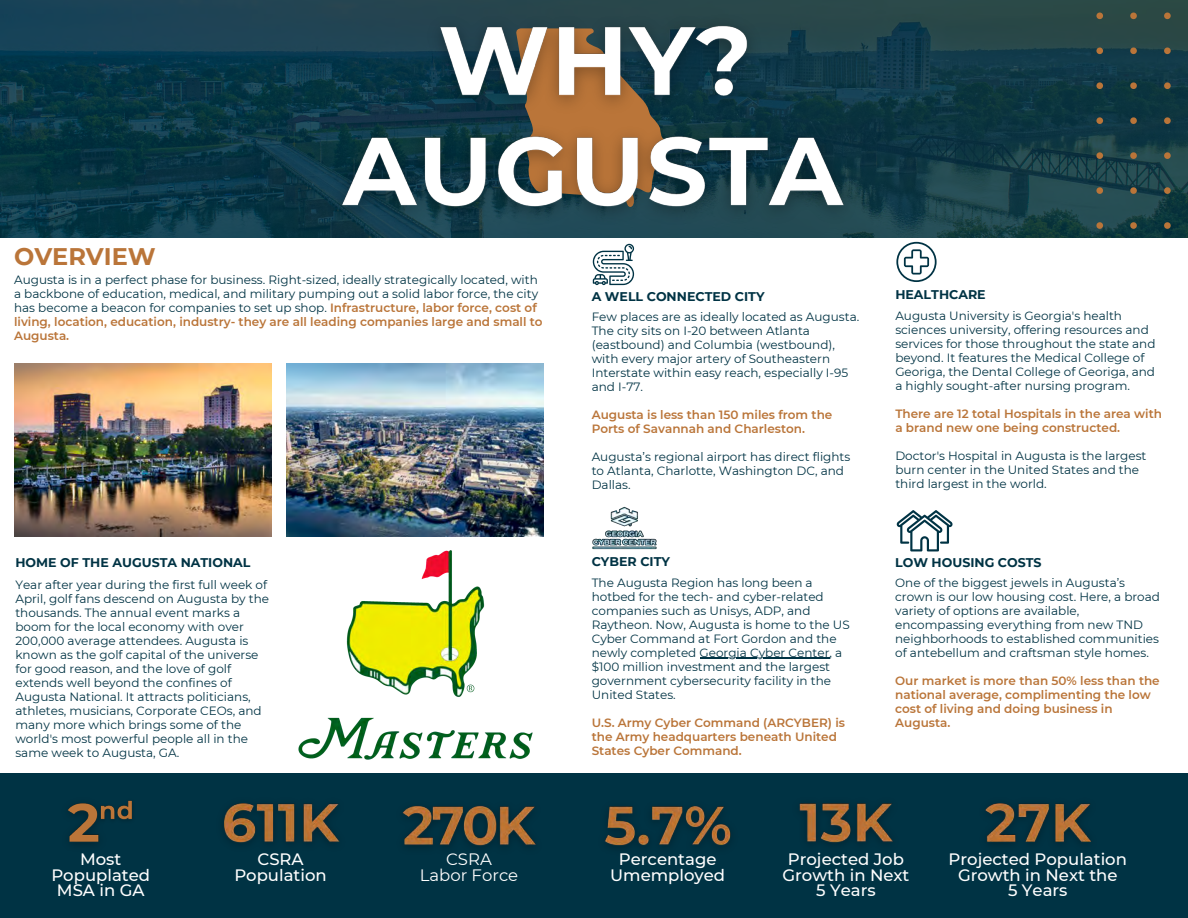
<style>
.page{position:relative;width:1188px;height:918px;background:#fff}
.page>*{position:absolute;margin:0;border:0;box-sizing:border-box;transform-origin:0 0}
.t1{font:700 24px "Montserrat";color:#ba7539}
.t2{font:500 16.5px/15.8px "Montserrat";color:#fff;text-align:center}
.t3{font:16.5px "Montserrat";color:#fff}
.t4{font:700 12.6px "Montserrat";color:#034}
.t5{font:12px/14px "Montserrat";color:#034}
.t6{font:600 12px/14px "Montserrat";color:#ba7539}
.s1{font-weight:600;color:#ba7539}
</style>
<div class="page">
<svg style="left:0;top:0;width:1188px;height:238px;background:#123b48"></svg>
<svg style="left:1096px;top:0;width:89px;height:229px;background:#204145"></svg>
<div style="left:0;top:773px;width:1188px;height:145px;background:#034"></div>
<svg style="left:593px;top:244px;width:41px;height:41px"></svg>
<svg style="left:896px;top:242px;width:41px;height:40px"></svg>
<img style="left:592px;top:506px;width:65px;height:44px">
<svg style="left:896px;top:510px;width:57px;height:41px"></svg>
<img style="left:14px;top:363px;width:258px;height:173px">
<img style="left:286px;top:363px;width:258px;height:173px">
<img style="left:317px;top:112px;width:553px;height:124px">
<img style="left:414px;top:2px;width:358px;height:123px">
<hr style="left:700px;top:658px;width:130px;height:1px;background:#034">
<img style="left:68px;top:803px;width:31px;height:41px">
<img style="left:223px;top:803px;width:117px;height:40px">
<img style="left:402px;top:805px;width:134px;height:42px">
<img style="left:605px;top:806px;width:126px;height:41px">
<img style="left:799px;top:803px;width:94px;height:41px">
<img style="left:985px;top:803px;width:107px;height:41px">
<img style="left:93px;top:800px;width:39px;height:29px">
<img style="left:298px;top:550px;width:235px;height:210px">
<p class="t1" style="left:14px;top:242px;width:143px">OVERVIEW</p>
<p class="t5" style="left:14px;top:273px;width:530px">Augusta is in a perfect phase for business. Right-sized, ideally strategically located, with a backbone of education, medical, and military pumping out a solid labor force, the city has become a beacon for companies to set up shop. <span class="s1">Infrastructure, labor force, cost of living, location, education, industry- they are all leading companies large and small to Augusta.</span></p>
<p class="t4" style="left:592px;top:289px;width:174px">A WELL CONNECTED CITY</p>
<p class="t5" style="left:592px;top:310px;width:269px">Few places are as ideally located as Augusta.<br>The city sits on I-20 between Atlanta (eastbound) and Columbia (westbound), with every major artery of Southeastern Interstate within easy reach, especially I-95 and I-77.</p>
<p class="t6" style="left:592px;top:408px;width:242px">Augusta is less than 150 miles from the<br>Ports of Savannah and Charleston.</p>
<p class="t5" style="left:592px;top:450px;width:260px">Augusta’s regional airport has direct flights to Atlanta, Charlotte, Washington DC, and<br>Dallas.</p>
<h5 class="t4" style="left:895px;top:287px;width:92px">HEALTHCARE</h5>
<p class="t5" style="left:895px;top:308px;width:262px">Augusta University is Georgia's health sciences university, offering resources and services for those throughout the state and beyond. It features the Medical College of Georiga, the Dental College of Georiga, and a highly sought-after nursing program.</p>
<p class="t6" style="left:895px;top:406px;width:268px">There are 12 total Hospitals in the area with a brand new one being constructed.</p>
<p class="t5" style="left:895px;top:448px;width:253px">Doctor's Hospital in Augusta is the largest burn center in the United States and the third largest in the world.</p>
<p class="t4" style="left:15px;top:555px;width:237px">HOME OF THE AUGUSTA NATIONAL</p>
<h5 class="t5" style="left:15px;top:578px;width:255px">Year after year during the first full week of April, golf fans descend on Augusta by the thousands. The annual event marks a boom for the local economy with over 200,000 average attendees. Augusta is known as the golf capital of the universe for good reason, and the love of golf extends well beyond the confines of Augusta National. It attracts politicians, athletes, musicians, Corporate CEOs, and many more which brings some of the world's most powerful people all in the same week to Augusta, GA.</h5>
<p class="t4" style="left:592px;top:554px;width:80px">CYBER CITY</p>
<p class="t4" style="left:895px;top:555px;width:148px">LOW HOUSING COSTS</p>
<p class="t5" style="left:895px;top:576px;width:266px">One of the biggest jewels in Augusta’s crown is our low housing cost. Here, a broad variety of options are available, encompassing everything from new TND neighborhoods to established communities of antebellum and craftsman style homes.</p>
<p class="t6" style="left:895px;top:674px;width:266px">Our market is more than 50% less than the national average, complimenting the low cost of living and doing business in<br>Augusta.</p>
<p class="t5" style="left:592px;top:576px;width:260px">The Augusta Region has long been a hotbed for the tech- and cyber-related companies such as Unisys, ADP, and Raytheon. Now, Augusta is home to the US Cyber Command at Fort Gordon and the newly completed Georgia Cyber Center, a</p>
<p class="t5" style="left:592px;top:660px;width:241px;text-align:justify">$100 million investment and the largest government cybersecurity facility in the United States.</p>
<p class="t6" style="left:592px;top:716px;width:255px">U.S. Army Cyber Command (ARCYBER) is the Army headquarters beneath United<br>States Cyber Command.</p>
<p class="t2" style="left:51px;top:851px;width:100px">Most<br>Popuplated</p>
<p class="t2" style="left:57px;top:883px;width:89px">MSA in GA</p>
<p class="t2" style="left:257px;top:851px;width:48px">CSRA</p>
<p class="t2" style="left:234px;top:867px;width:94px">Population</p>
<p class="t3" style="left:446px;top:849px;width:47px">CSRA</p>
<p class="t3" style="left:420px;top:865px;width:100px">Labor Force</p>
<p class="t2" style="left:610px;top:851px;width:116px">Percentage<br>Umemployed</p>
<p class="t2" style="left:782px;top:851px;width:128px">Projected Job<br>Growth in Next<br>5 Years</p>
<p class="t2" style="left:949px;top:851px;width:180px">Projected Population<br>Growth in Next the<br>5 Years</p>
</div>
